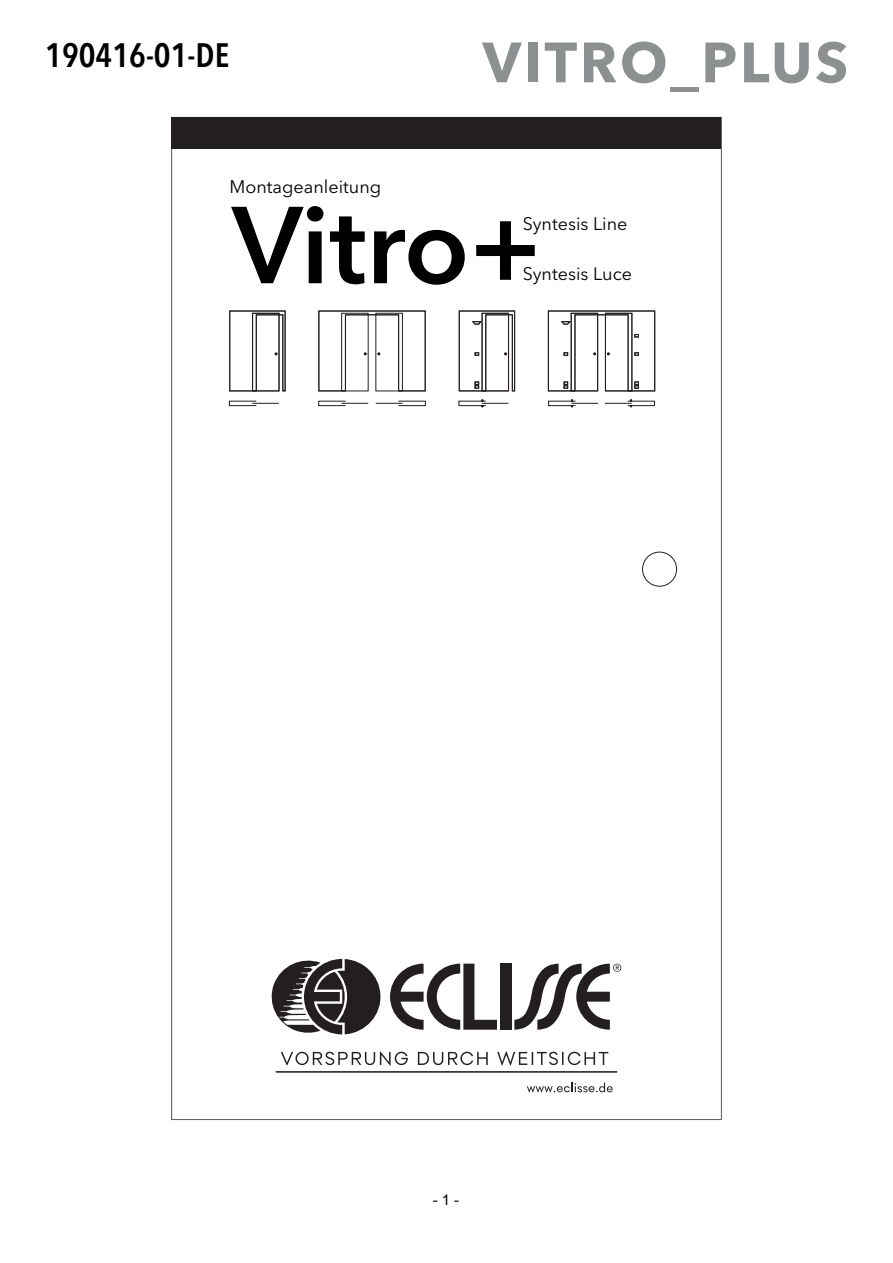
<style>
.page{position:relative;width:893px;height:1263px;background:#fff}
.page>*{position:absolute;margin:0;border:0;box-sizing:border-box;transform-origin:0 0}
.t1{font:600 108px "Avenir Next LT Pro";letter-spacing:-.01em;color:#000}
.t2{font:700 56.1px "Avenir Next LT Pro";letter-spacing:.05em;color:#8d9091}
.t3{font:600 condensed 33.6px "Avenir Next LT Pro";color:#000001}
.t4{font:18px "Avenir Next LT Pro";color:#000001}
.t5{font:14.7px "Arial";color:#000001}
</style>
<div class="page">
<svg style="left:171px;top:117px;width:551px;height:1003px"></svg>
<div style="left:642px;top:552px;width:35px;height:35px;border:1px solid #231f20;border-radius:50%"></div>
<h3 class="t3" style="left:45px;top:35px;width:186px">190416-01-DE</h3>
<h2 class="t2" style="left:483px;top:28px;width:367px">VITRO_PLUS</h2>
<p class="t4" style="left:229px;top:176px;width:153px">Montageanleitung</p>
<h1 class="t1" style="left:232px;top:180px;width:311px">Vitro+</h1>
<p class="t4" style="left:523px;top:213px;width:106px">Syntesis Line</p>
<p class="t4" style="left:523px;top:263px;width:111px">Syntesis Luce</p>
<p class="t5" style="left:433px;top:1190px;width:28px">- 1 -</p>
</div>
